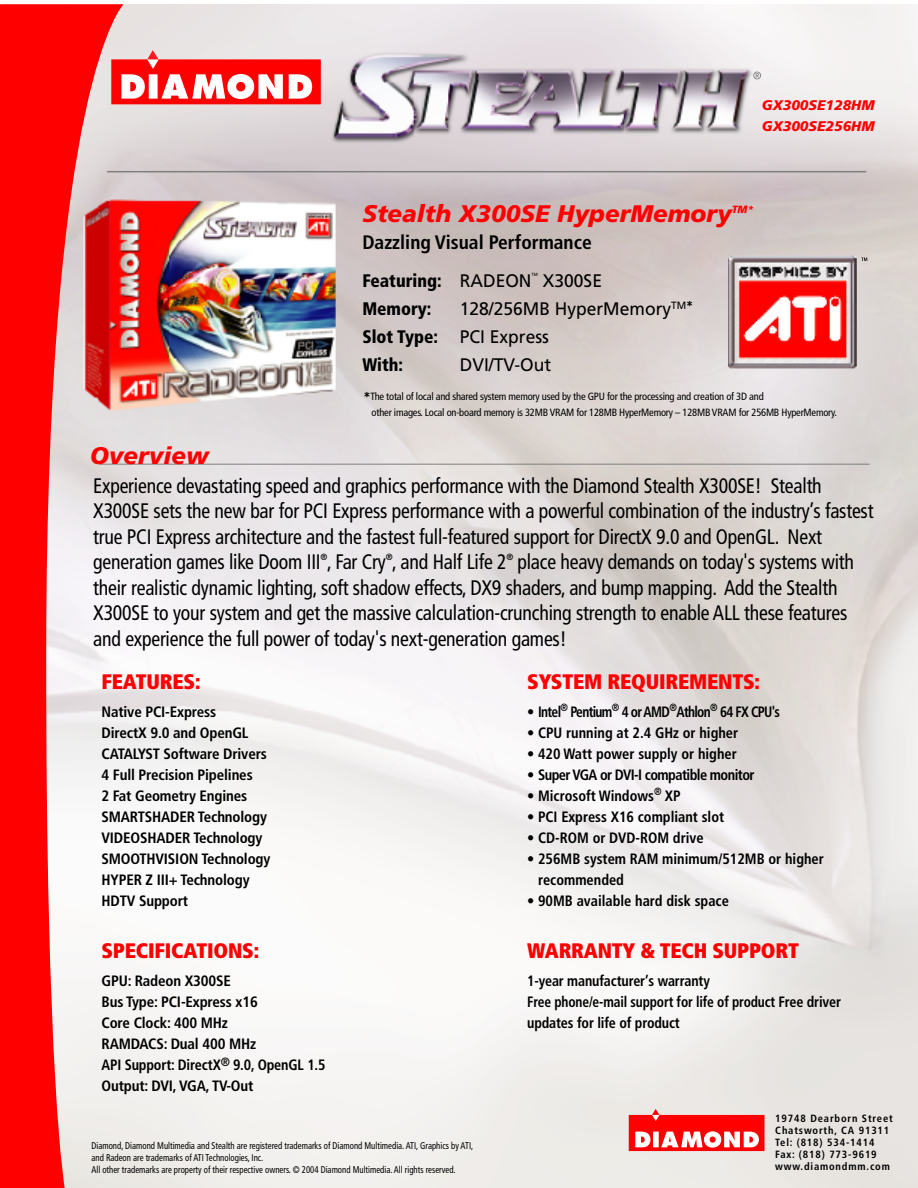
<style>
.page{position:relative;width:918px;height:1188px;background:#fff}
.page>*{position:absolute;margin:0;border:0;box-sizing:border-box;transform-origin:0 0}
.t1{font:italic 900 24px "Frutiger";color:#f00}
.t2{font:condensed 21px/25.5px "Frutiger";letter-spacing:-.01em;color:#000;scale:.94 1}
.t3{font:900 condensed 21px "Frutiger";letter-spacing:-.01em;color:#f00}
.t4{font:700 condensed 19.5px "Frutiger";color:#000}
.t5{font:18.15px/27.9px "Frutiger";color:#000;scale:.96 1}
.t6{font:900 condensed 18.15px "Frutiger";color:#000;scale:.96 1}
.t7{font:700 condensed 15px/21px "Frutiger";letter-spacing:-.01em;color:#000}
.t8{font:700 condensed 15px/21px "Frutiger";letter-spacing:-.01em;color:#000;scale:.96 1}
.t9{font:700 condensed 15px/21px "Frutiger";letter-spacing:-.01em;color:#000;scale:.94 1}
.t10{font:700 condensed 15px "Frutiger";letter-spacing:-.05em;color:#000;scale:.96 1}
.t11{font:700 condensed 15px "Frutiger";letter-spacing:-.04em;color:#000;scale:.96 1}
.t12{font:italic 900 13.95px/20.9px "Frutiger";color:#f00}
.t13{font:condensed 10.5px/15.8px "Frutiger";letter-spacing:-.02em;color:#000}
.t14{font:700 condensed 10.5px/12px "Frutiger";letter-spacing:.08em;color:#000}
.t15{font:italic 900 10.5px "Frutiger";color:#f00}
.t16{font:condensed 9.75px/12px "Frutiger";color:#000;scale:.89 1}
.t17{font:700 condensed 9px "Frutiger";color:#000;scale:.96 1}
.t18{font:4.5px "Frutiger";color:#000;scale:.96 1}
.s1{font-weight:400;font-stretch:normal}
.s2{font-weight:900;font-stretch:condensed}
.s3{font-family:"Verdana";font-weight:700;font-stretch:normal}
</style>
<div class="page">
<img style="left:124px;top:5px;width:794px;height:1183px">
<svg style="left:0;top:4px;width:124px;height:1184px;fill:#fb0200"></svg>
<svg style="left:111px;top:50px;width:210px;height:54px"></svg>
<svg style="left:629px;top:1109px;width:135px;height:42px"></svg>
<svg style="left:753px;top:72px;width:8px;height:7px"></svg>
<hr style="left:107px;top:171px;width:759px;height:1px;background:#7f7f7f">
<hr style="left:99px;top:464px;width:771px;height:1px;background:#7f7f7f">
<svg style="left:861px;top:258px;width:6px;height:3px"></svg>
<img style="left:728px;top:256px;width:129px;height:113px">
<p class="t12" style="left:762px;top:94px;width:114px">GX300SE128HM<br>GX300SE256HM</p>
<p class="t1" style="left:362px;top:200px;width:371px">Stealth X300SE HyperMemory</p>
<p class="t15" style="left:732px;top:203px;width:24px">TM*</p>
<p class="t4" style="left:362px;top:230px;width:231px">Dazzling Visual Performance</p>
<p class="t6" style="left:362px;top:270px;width:178px">Featuring: <span class="s1">RADEON</span></p>
<p class="t18" style="left:532px;top:272px;width:8px">TM</p>
<p class="t5" style="left:543px;top:267px;width:63px">X300SE</p>
<p class="t6" style="left:362px;top:298px;width:74px">Memory:</p>
<p class="t5" style="left:362px;top:294px;width:346px;text-indent:97px">128/256MB HyperMemory<sup>TM</sup><sup>*<br></sup><span class="s2">Slot Type:</span> PCI Express<br><span class="s2">With:</span></p>
<p class="t5" style="left:460px;top:350px;width:97px">DVI/TV-Out</p>
<p class="t1" style="left:90px;top:441px;width:120px">Overview</p>
<p class="t13" style="left:372px;top:388px;width:467px;text-indent:-8px"><span class="s3">*</span>The total of local and shared system memory used by the GPU for the processing and creation of 3D and<br>other images. Local on-board memory is 32MB VRAM for 128MB HyperMemory – 128MB VRAM for 256MB HyperMemory.</p>
<p class="t2" style="left:93px;top:473px;width:832px">Experience devastating speed and graphics performance with the Diamond Stealth X300SE! Stealth X300SE sets the new bar for PCI Express performance with a powerful combination of the industry’s fastest true PCI Express architecture and the fastest full-featured support for DirectX 9.0 and OpenGL. Next generation games like Doom III , Far Cry , and Half Life 2</p>
<p class="t2" style="left:93px;top:549px;width:811px;text-indent:424px">place heavy demands on today's systems with their realistic dynamic lighting, soft shadow effects, DX9 shaders, and bump mapping. Add the Stealth X300SE to your system and get the massive calculation-crunching strength to enable ALL these features and experience the full power of today's next-generation games!</p>
<p class="t17" style="left:321px;top:552px;width:9px">®</p>
<p class="t17" style="left:386px;top:552px;width:9px">®</p>
<p class="t17" style="left:506px;top:552px;width:9px">®</p>
<p class="t3" style="left:102px;top:669px;width:101px">FEATURES:</p>
<p class="t7" style="left:102px;top:702px;width:170px">Native PCI-Express<br>DirectX 9.0 and OpenGL<br>CATALYST Software Drivers<br>4 Full Precision Pipelines<br>2 Fat Geometry Engines<br>SMARTSHADER Technology<br>VIDEOSHADER Technology<br>SMOOTHVISION Technology<br>HYPER Z III+ Technology<br>HDTV Support</p>
<p class="t3" style="left:102px;top:938px;width:159px">SPECIFICATIONS:</p>
<p class="t7" style="left:102px;top:970px;width:226px">GPU: Radeon X300SE<br>Bus Type: PCI-Express x16<br>Core Clock: 400 MHz<br>RAMDACS: Dual 400 MHz<br>API Support: DirectX<sup>®</sup> 9.0, OpenGL 1.5<br>Output: DVI, VGA, TV-Out</p>
<p class="t16" style="left:91px;top:1140px;width:430px">Diamond, Diamond Multimedia and Stealth are registered trademarks of Diamond Multimedia. ATI, Graphics by ATI, and Radeon are trademarks of ATI Technologies, Inc.<br>All other trademarks are property of their respective owners. © 2004 Diamond Multimedia. All rights reserved.</p>
<p class="t3" style="left:527px;top:669px;width:234px">SYSTEM REQUIREMENTS:</p>
<p class="t10" style="left:527px;top:703px;width:265px">• Intel<sup>®</sup> Pentium<sup>®</sup> 4 or AMD<sup>®</sup>Athlon<sup>®</sup> 64 FX CPU's</p>
<p class="t8" style="left:527px;top:722px;width:221px">• CPU running at 2.4 GHz or higher</p>
<p class="t8" style="left:527px;top:743px;width:220px">• 420 Watt power supply or higher</p>
<p class="t11" style="left:527px;top:766px;width:238px">• Super VGA or DVI-I compatible monitor</p>
<p class="t8" style="left:527px;top:785px;width:161px">• Microsoft Windows<sup>®</sup> XP</p>
<p class="t8" style="left:527px;top:806px;width:207px">• PCI Express X16 compliant slot</p>
<p class="t8" style="left:527px;top:827px;width:185px">• CD-ROM or DVD-ROM drive</p>
<p class="t8" style="left:538px;top:848px;width:299px;text-indent:-11px">• 256MB system RAM minimum/512MB or higher recommended</p>
<p class="t8" style="left:527px;top:890px;width:212px">• 90MB available hard disk space</p>
<p class="t3" style="left:527px;top:938px;width:273px">WARRANTY &amp; TECH SUPPORT</p>
<p class="t9" style="left:527px;top:970px;width:335px">1-year manufacturer’s warranty<br>Free phone/e-mail support for life of product Free driver updates for life of product</p>
<p class="t14" style="left:775px;top:1113px;width:119px">19748 Dearborn Street<br>Chatsworth, CA 91311<br>Tel: (818) 534-1414<br>Fax: (818) 773-9619 www.diamondmm.com</p>
</div>
